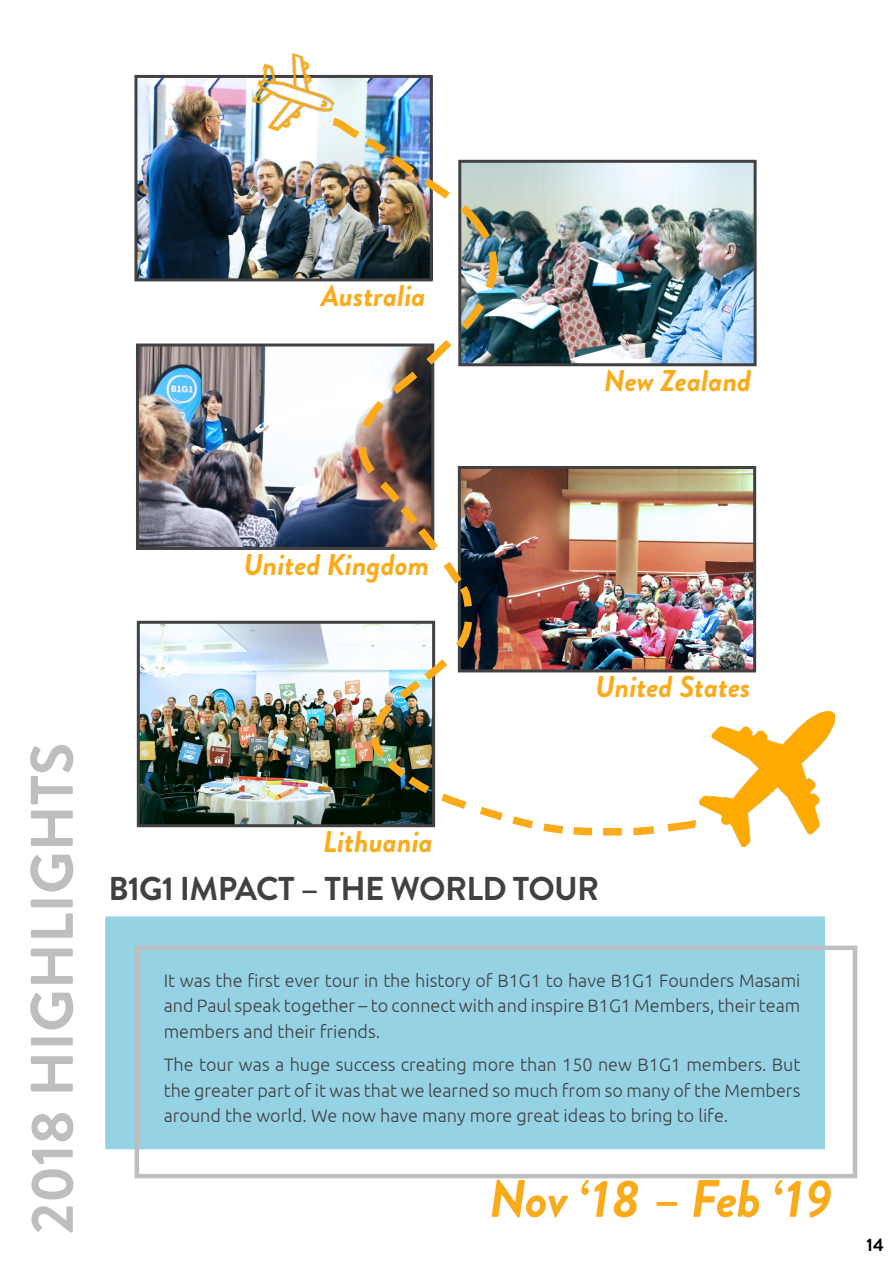
<style>
.page{position:relative;width:893px;height:1263px;background:#fff}
.page>*{position:absolute;margin:0;border:0;box-sizing:border-box;transform-origin:0 0}
.t1{font:700 60px "Brandon Grotesque";color:#bcbec0}
.t2{font:italic 700 52.5px "Brandon Grotesque";letter-spacing:-.01em;color:#fbaa19}
.t3{font:700 33px "Brandon Grotesque";letter-spacing:-.02em;color:#414042}
.t4{font:italic 700 30px "Brandon Grotesque";color:#fbaa19}
.t5{font:300 18px/25.2px "Ubuntu";color:#414042;text-align:justify}
.t6{font:700 18px "Brandon Grotesque";color:#000}
</style>
<div class="page">
<div style="left:105px;top:916px;width:720px;height:233px;background:#94d2e4"></div>
<div style="left:135px;top:945px;width:722px;height:233px;border:4px solid #bcbec0"></div>
<img style="left:138px;top:79px;width:291px;height:198px">
<img style="left:705px;top:164px;width:48px;height:198px">
<img style="left:140px;top:347px;width:185px;height:199px">
<img style="left:705px;top:470px;width:47px;height:198px">
<img style="left:141px;top:625px;width:184px;height:198px">
<div style="left:134px;top:75px;width:299px;height:206px;border:3px solid #414042"></div>
<div style="left:136px;top:343px;width:298px;height:207px;border:3px solid #414042"></div>
<div style="left:137px;top:621px;width:298px;height:206px;border:3px solid #414042"></div>
<img style="left:325px;top:113px;width:380px;height:723px">
<img style="left:246px;top:53px;width:98px;height:89px">
<img style="left:699px;top:711px;width:135px;height:135px">
<h3 class="t4" style="left:321px;top:274px;width:106px">Australia</h3>
<h3 class="t4" style="left:604px;top:359px;width:149px">New Zealand</h3>
<h1 class="t1" style="left:10px;top:1234px;width:493px;rotate:-90deg">2018 HIGHLIGHTS</h1>
<h3 class="t4" style="left:243px;top:543px;width:188px">United Kingdom</h3>
<h3 class="t4" style="left:595px;top:666px;width:157px">United States</h3>
<h3 class="t4" style="left:323px;top:821px;width:112px">Lithuania</h3>
<h3 class="t3" style="left:108px;top:866px;width:492px">B1G1 IMPACT – THE WORLD TOUR</h3>
<p class="t5" style="left:164px;top:968px;width:638px">It was the first ever tour in the history of B1G1 to have B1G1 Founders Masami and Paul speak together – to connect with and inspire B1G1 Members, their team members and their friends.</p>
<p class="t5" style="left:164px;top:1052px;width:638px">The tour was a huge success creating more than 150 new B1G1 members. But the greater part of it was that we learned so much from so many of the Members around the world. We now have many more great ideas to bring to life.</p>
<h2 class="t2" style="left:489px;top:1161px;width:344px">Nov ‘18 – Feb ‘19</h2>
<p class="t6" style="left:867px;top:1232px;width:19px">14</p>
</div>
